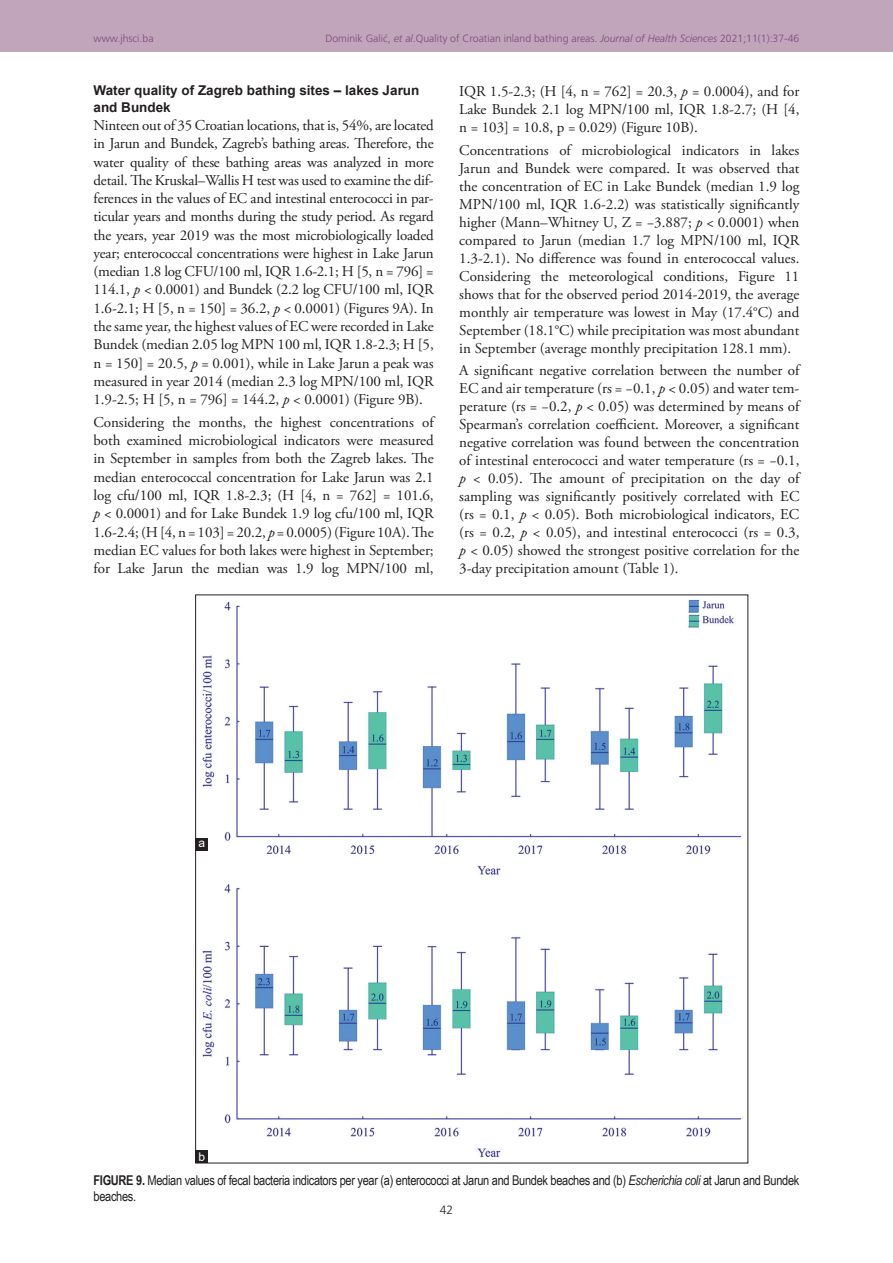
<style>
.page{position:relative;width:893px;height:1263px;background:#fff}
.page>*{position:absolute;margin:0;border:0;box-sizing:border-box;transform-origin:0 0}
.TX{font:15px/18px "Adobe Garamond Pro";letter-spacing:-.005em;color:#231f20;text-align:justify}
.FGC{font:13.5px/16.2px "Arial Narrow";letter-spacing:-.025em;color:#231f20}
.t1{font:700 13.5px/16.8px "Arial";color:#231f20}
.t2{font:300 12px "Frutiger CE";color:#231f20}
.LABEL{font:12px "Arial";color:#fff}
.t3{font:300 10.5px "Frutiger CE";color:#82467e}
.s1{font-style:italic}
.s2{font-weight:700}
</style>
<div class="page">
<div style="left:0;top:0;width:893px;height:51px;background:#c0a5bb"></div>
<img style="left:197px;top:599px;width:545px;height:559px">
<div style="left:195px;top:1150px;width:13px;height:13px;background:#231f20"></div>
<div style="left:196px;top:838px;width:12px;height:12px;background:#231f20"></div>
<p class="t3" style="left:94px;top:32px;width:62px">www.jhsci.ba</p>
<p class="t3" style="left:325px;top:32px;width:475px">Dominik Galić, <span class="s1">et al</span>.Quality of Croatian inland bathing areas. <span class="s1">Journal of Health Sciences</span> 2021;11(1):37-46</p>
<h2 class="t1" style="left:94px;top:82px;width:327px">Water quality of Zagreb bathing sites – lakes Jarun and Bundek</h2>
<p class="TX" style="left:94px;top:117px;width:342px">Ninteen out of 35 Croatian locations, that is, 54%, are located in Jarun and Bundek, Zagreb’s bathing areas. Therefore, the water quality of these bathing areas was analyzed in more detail. The Kruskal–Wallis H test was used to examine the dif&shy;ferences in the values of EC and intestinal enterococci in par&shy;ticular years and months during the study period. As regard the years, year 2019 was the most microbiologically loaded year; enterococcal concentrations were highest in Lake Jarun (median 1.8 log CFU/100 ml, IQR 1.6-2.1; H [5, n = 796] = 114.1, <span class="s1">p</span> &lt; 0.0001) and Bundek (2.2 log CFU/100 ml, IQR 1.6-2.1; H [5, n = 150] = 36.2, <span class="s1">p</span> &lt; 0.0001) (Figures 9A). In the same year, the highest values of EC were recorded in Lake Bundek (median 2.05 log MPN 100 ml, IQR 1.8-2.3; H [5, n = 150] = 20.5, <span class="s1">p</span> = 0.001), while in Lake Jarun a peak was measured in year 2014 (median 2.3 log MPN/100 ml, IQR 1.9-2.5; H [5, n = 796] = 144.2, <span class="s1">p</span> &lt; 0.0001) (Figure 9B).</p>
<p class="TX" style="left:94px;top:413px;width:342px">Considering the months, the highest concentrations of both examined microbiological indicators were measured in September in samples from both the Zagreb lakes. The median enterococcal concentration for Lake Jarun was 2.1 log cfu/100 ml, IQR 1.8-2.3; (H [4, n = 762] = 101.6, <span class="s1">p</span> &lt; 0.0001) and for Lake Bundek 1.9 log cfu/100 ml, IQR 1.6-2.4; (H [4, n = 103] = 20.2, <span class="s1">p</span> = 0.0005) (Figure 10A). The median EC values for both lakes were highest in September; for Lake Jarun the median was 1.9 log MPN/100 ml,</p>
<p class="TX" style="left:459px;top:83px;width:342px">IQR 1.5-2.3; (H [4, n = 762] = 20.3, <span class="s1">p</span> = 0.0004), and for Lake Bundek 2.1 log MPN/100 ml, IQR 1.8-2.7; (H [4, n = 103] = 10.8, p = 0.029) (Figure 10B).</p>
<p class="TX" style="left:459px;top:141px;width:342px">Concentrations of microbiological indicators in lakes Jarun and Bundek were compared. It was observed that the concentration of EC in Lake Bundek (median 1.9 log MPN/100 ml, IQR 1.6-2.2) was statistically significantly higher (Mann–Whitney U, Z = −3.887; <span class="s1">p</span> &lt; 0.0001) when compared to Jarun (median 1.7 log MPN/100 ml, IQR 1.3-2.1). No difference was found in enterococcal values.<br>Considering the meteorological conditions, Figure 11 shows that for the observed period 2014-2019, the average monthly air temperature was lowest in May (17.4°C) and September (18.1°C) while precipitation was most abundant in September (average monthly precipitation 128.1 mm).</p>
<p class="TX" style="left:459px;top:362px;width:342px">A significant negative correlation between the number of EC and air temperature (rs = −0.1, <span class="s1">p</span> &lt; 0.05) and water tem&shy;perature (rs = −0.2, <span class="s1">p</span> &lt; 0.05) was determined by means of Spearman’s correlation coefficient. Moreover, a significant negative correlation was found between the concentration of intestinal enterococci and water temperature (rs = −0.1, <span class="s1">p</span> &lt; 0.05). The amount of precipitation on the day of sampling was significantly positively correlated with EC (rs = 0.1, <span class="s1">p</span> &lt; 0.05). Both microbiological indicators, EC (rs = 0.2, <span class="s1">p</span> &lt; 0.05), and intestinal enterococci (rs = 0.3, <span class="s1">p</span> &lt; 0.05) showed the strongest positive correlation for the 3-day precipitation amount (Table 1).</p>
<p class="LABEL" style="left:199px;top:835px;width:8px">a</p>
<p class="LABEL" style="left:198px;top:1148px;width:8px">b</p>
<p class="FGC" style="left:94px;top:1171px;width:707px"><span class="s2">FIGURE 9.</span> Median values of fecal bacteria indicators per year (a) enterococci at Jarun and Bundek beaches and (b) <span class="s1">Escherichia coli</span> at Jarun and Bundek beaches.</p>
<p class="t2" style="left:440px;top:1203px;width:15px">42</p>
</div>
